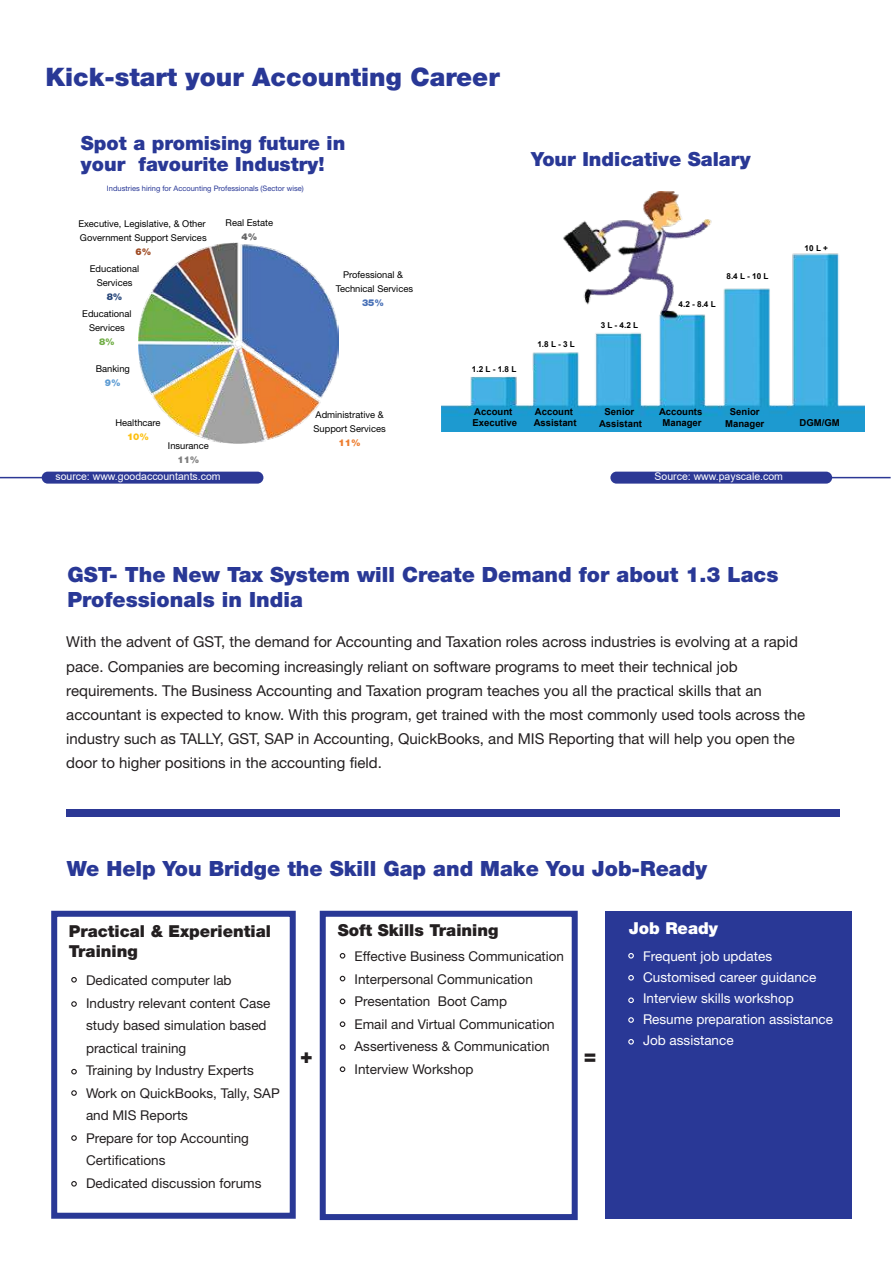
<style>
.page{position:relative;width:893px;height:1263px;background:#fff}
.page>*{position:absolute;margin:0;border:0;box-sizing:border-box;transform-origin:0 0}
.t1{font:900 25.5px "Helvetica Neue";color:#293896}
.t2{font:900 21px/25.2px "Helvetica Neue";color:#293896}
.t3{font:900 21px "Helvetica Neue";color:#231f20}
.t4{font:900 19.5px/21px "Helvetica Neue";color:#293896}
.t5{font:900 16.5px/19.8px "Helvetica Neue";color:#231f20}
.t6{font:900 16.5px "Helvetica Neue";color:#fff}
.t7{font:15px/24px "Helvetica Neue";color:#231f20}
.t8{font:13.5px/22.5px "Helvetica Neue";color:#231f20}
.t9{font:13.5px/21px "Helvetica Neue";color:#fff}
.t10{font:10.5px "Arial";color:#fff}
.t11{font:700 9.6px/11.4px "Arial";color:#010101;text-align:center}
.t12{font:9.45px/14.1px "Helvetica Neue";color:#010101;text-align:center}
.t13{font:900 9.45px "Helvetica Neue";color:#4971b7}
.t14{font:900 9.45px "Helvetica Neue";color:#ed7d2f}
.t15{font:900 9.45px "Helvetica Neue";color:#7d7d7d}
.t16{font:900 9.45px "Helvetica Neue";color:#fdc011}
.t17{font:900 9.45px "Helvetica Neue";color:#5c9bd3}
.t18{font:900 9.45px "Helvetica Neue";color:#70ad45}
.t19{font:900 9.45px "Helvetica Neue";color:#254478}
.t20{font:900 9.45px "Helvetica Neue";color:#9e4a23}
.t21{font:900 9.45px "Helvetica Neue";color:#636364}
.t22{font:700 8.1px "Arial";color:#010101}
.t23{font:7.5px "Helvetica Neue";color:#293896}
</style>
<div class="page">
<div style="left:66px;top:809px;width:774px;height:7px;background:#2c3895"></div>
<img style="left:138px;top:243px;width:200px;height:201px">
<hr style="left:0;top:477px;width:121px;height:1px;background:#2c3895">
<div style="left:42px;top:472px;width:221px;height:12px;background:#2c3895;border-radius:6px"></div>
<hr style="left:770px;top:477px;width:121px;height:1px;background:#2c3895">
<div style="left:610px;top:472px;width:222px;height:12px;background:#2c3895;border-radius:6px"></div>
<div style="left:605px;top:911px;width:247px;height:308px;background:#293896"></div>
<div style="left:320px;top:911px;width:258px;height:309px;background:#fff;border:6px solid #293896"></div>
<div style="left:51px;top:911px;width:245px;height:308px;background:#fff;border:6px solid #293896"></div>
<svg style="left:71px;top:977px;width:6px;height:5px"></svg>
<svg style="left:71px;top:1001px;width:6px;height:6px"></svg>
<svg style="left:71px;top:1069px;width:6px;height:5px"></svg>
<svg style="left:71px;top:1090px;width:6px;height:6px"></svg>
<svg style="left:71px;top:1135px;width:6px;height:6px"></svg>
<svg style="left:71px;top:1181px;width:6px;height:5px"></svg>
<svg style="left:340px;top:953px;width:5px;height:5px"></svg>
<svg style="left:340px;top:976px;width:5px;height:5px"></svg>
<svg style="left:340px;top:998px;width:5px;height:6px"></svg>
<svg style="left:340px;top:1021px;width:5px;height:6px"></svg>
<svg style="left:340px;top:1044px;width:5px;height:6px"></svg>
<svg style="left:340px;top:1066px;width:5px;height:6px"></svg>
<svg style="left:628px;top:953px;width:6px;height:5px"></svg>
<svg style="left:628px;top:975px;width:6px;height:5px"></svg>
<svg style="left:628px;top:1039px;width:6px;height:5px"></svg>
<svg style="left:628px;top:997px;width:6px;height:6px"></svg>
<svg style="left:628px;top:1017px;width:6px;height:6px"></svg>
<img style="left:442px;top:191px;width:423px;height:241px">
<h1 class="t1" style="left:45px;top:62px;width:456px">Kick-start your Accounting Career</h1>
<h3 class="t4" style="left:81px;top:133px;width:266px">Spot a promising future in your favourite Industry!</h3>
<p class="t23" style="left:107px;top:184px;width:198px">Industries hiring for Accounting Professionals (Sector wise)</p>
<p class="t12" style="left:78px;top:216px;width:130px;text-align:left">Executive, Legislative, &amp; Other<br>Government Support Services</p>
<p class="t20" style="left:135px;top:246px;width:17px">6%</p>
<p class="t12" style="left:90px;top:262px;width:51px">Educational<br>Services</p>
<p class="t19" style="left:107px;top:291px;width:17px">8%</p>
<p class="t12" style="left:82px;top:306px;width:51px">Educational<br>Services</p>
<p class="t18" style="left:99px;top:336px;width:17px">8%</p>
<p class="t12" style="left:96px;top:362px;width:36px">Banking</p>
<p class="t17" style="left:105px;top:377px;width:17px">9%</p>
<p class="t12" style="left:226px;top:215px;width:49px">Real Estate</p>
<p class="t21" style="left:241px;top:231px;width:17px">4%</p>
<p class="t12" style="left:336px;top:267px;width:79px">Professional &amp;<br>Technical Services</p>
<p class="t13" style="left:362px;top:297px;width:24px">35%</p>
<p class="t12" style="left:115px;top:416px;width:47px">Healthcare</p>
<p class="t16" style="left:127px;top:431px;width:24px">10%</p>
<p class="t12" style="left:313px;top:407px;width:74px;text-align:left">Administrative &amp;<br>Support Services</p>
<p class="t12" style="left:168px;top:438px;width:42px">Insurance</p>
<p class="t14" style="left:339px;top:437px;width:24px">11%</p>
<p class="t15" style="left:177px;top:454px;width:24px">11%</p>
<h3 class="t4" style="left:531px;top:149px;width:221px">Your Indicative Salary</h3>
<p class="t22" style="left:472px;top:363px;width:46px">1.2 L - 1.8 L</p>
<p class="t11" style="left:472px;top:406px;width:46px;text-align:left">Account<br>Executive</p>
<p class="t22" style="left:537px;top:339px;width:39px">1.8 L - 3 L</p>
<p class="t11" style="left:534px;top:406px;width:44px;text-align:left">Account<br>Assistant</p>
<p class="t22" style="left:601px;top:319px;width:39px">3 L - 4.2 L</p>
<p class="t22" style="left:678px;top:299px;width:39px">4.2 - 8.4 L</p>
<p class="t22" style="left:726px;top:271px;width:44px">8.4 L - 10 L</p>
<p class="t22" style="left:805px;top:242px;width:25px">10 L +</p>
<p class="t11" style="left:599px;top:406px;width:44px">Senior<br>Assistant</p>
<p class="t11" style="left:659px;top:406px;width:45px">Accounts<br>Manager</p>
<p class="t11" style="left:725px;top:406px;width:41px">Senior<br>Manager</p>
<p class="t11" style="left:800px;top:417px;width:42px">DGM/GM</p>
<p class="t10" style="left:55px;top:469px;width:167px">source: www.goodaccountants.com</p>
<p class="t10" style="left:655px;top:469px;width:130px">Source: www.payscale.com</p>
<h2 class="t2" style="left:67px;top:562px;width:712px">GST- The New Tax System will Create Demand for about 1.3 Lacs<br>Professionals in India</h2>
<p class="t7" style="left:66px;top:630px;width:740px">With the advent of GST, the demand for Accounting and Taxation roles across industries is evolving at a rapid pace. Companies are becoming increasingly reliant on software programs to meet their technical job requirements. The Business Accounting and Taxation program teaches you all the practical skills that an accountant is expected to know. With this program, get trained with the most commonly used tools across the industry such as TALLY, GST, SAP in Accounting, QuickBooks, and MIS Reporting that will help you open the door to higher positions in the accounting field.</p>
<h2 class="t2" style="left:67px;top:855px;width:642px">We Help You Bridge the Skill Gap and Make You Job-Ready</h2>
<p class="t5" style="left:69px;top:921px;width:204px">Practical &amp; Experiential<br>Training</p>
<p class="t8" style="left:86px;top:969px;width:195px">Dedicated computer lab<br>Industry relevant content Case study based simulation based practical training<br>Training by Industry Experts<br>Work on QuickBooks, Tally, SAP and MIS Reports<br>Prepare for top Accounting<br>Certifications<br>Dedicated discussion forums</p>
<p class="t6" style="left:629px;top:918px;width:91px">Job Ready</p>
<p class="t5" style="left:338px;top:920px;width:162px">Soft Skills Training</p>
<p class="t8" style="left:355px;top:945px;width:211px">Effective Business Communication<br>Interpersonal Communication<br>Presentation Boot Camp<br>Email and Virtual Communication<br>Assertiveness &amp; Communication<br>Interview Workshop</p>
<p class="t9" style="left:643px;top:946px;width:192px">Frequent job updates<br>Customised career guidance<br>Interview skills workshop<br>Resume preparation assistance<br>Job assistance</p>
<h2 class="t3" style="left:300px;top:1042px;width:14px">+</h2>
<h2 class="t3" style="left:584px;top:1042px;width:14px">=</h2>
</div>
